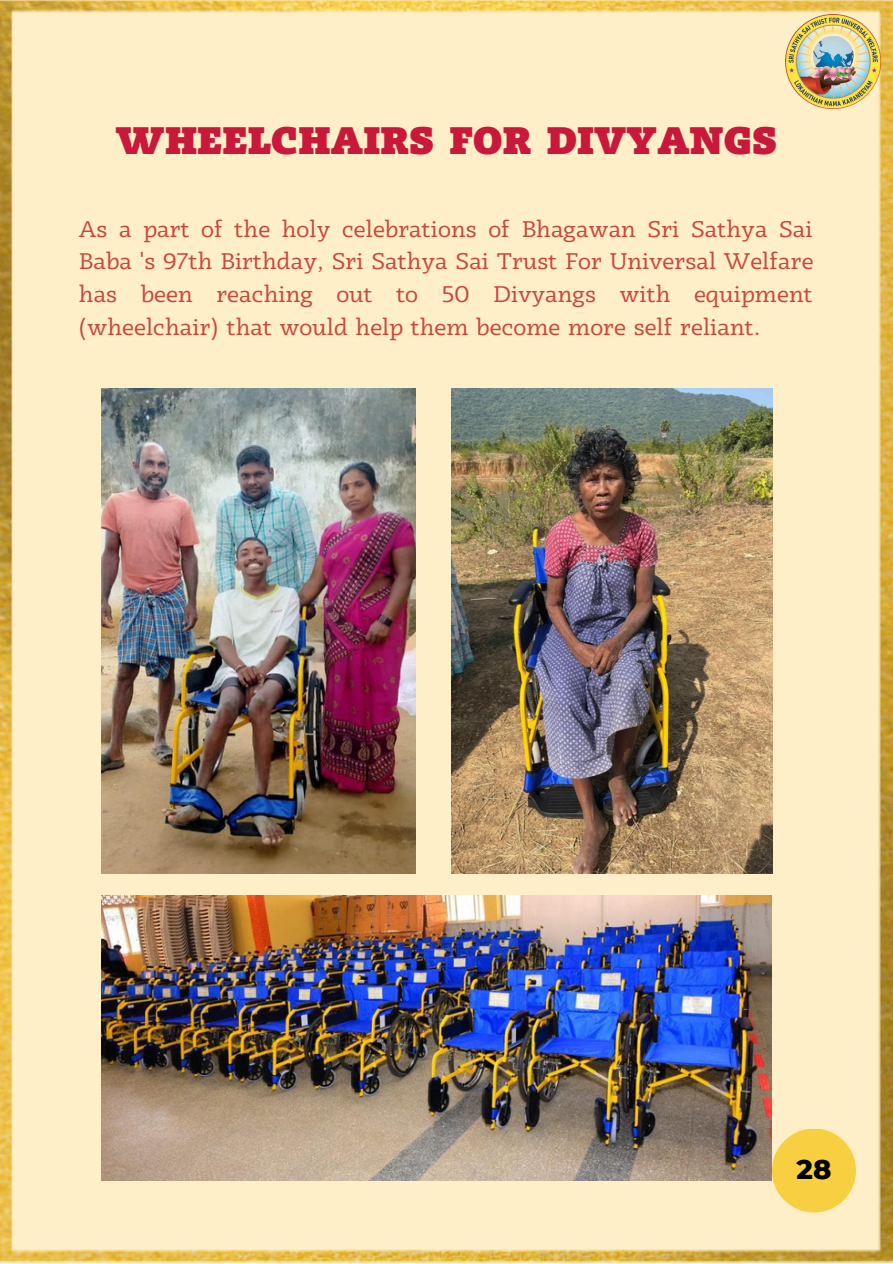
<style>
.page{position:relative;width:893px;height:1264px;background:#fff}
.page>*{position:absolute;margin:0;border:0;box-sizing:border-box;transform-origin:0 0}
.t1{font:800 37.5px "Radcliffe";color:#c9193b}
.t2{font:800 27.6px "Montserrat";color:#000}
.t3{font:24px/32.5px "Radcliffe";color:#c8483c;text-align:justify}
</style>
<div class="page">
<img style="left:0;top:0;width:892px;height:1262px">
<div style="left:772px;top:1128px;width:83px;height:84px;background:#f8cf40;border-radius:50%"></div>
<img style="left:785px;top:14px;width:95px;height:95px">
<img style="left:101px;top:895px;width:670px;height:285px">
<img style="left:101px;top:388px;width:314px;height:486px">
<img style="left:451px;top:388px;width:321px;height:486px">
<h1 class="t1" style="left:116px;top:121px;width:663px">WHEELCHAIRS FOR DIVYANGS</h1>
<p class="t3" style="left:79px;top:214px;width:736px">As a part of the holy celebrations of Bhagawan Sri Sathya Sai Baba 's 97th Birthday, Sri Sathya Sai Trust For Universal Welfare has been reaching out to 50 Divyangs with equipment (wheelchair) that would help them become more self reliant.</p>
<p class="t2" style="left:796px;top:1152px;width:36px">28</p>
</div>
